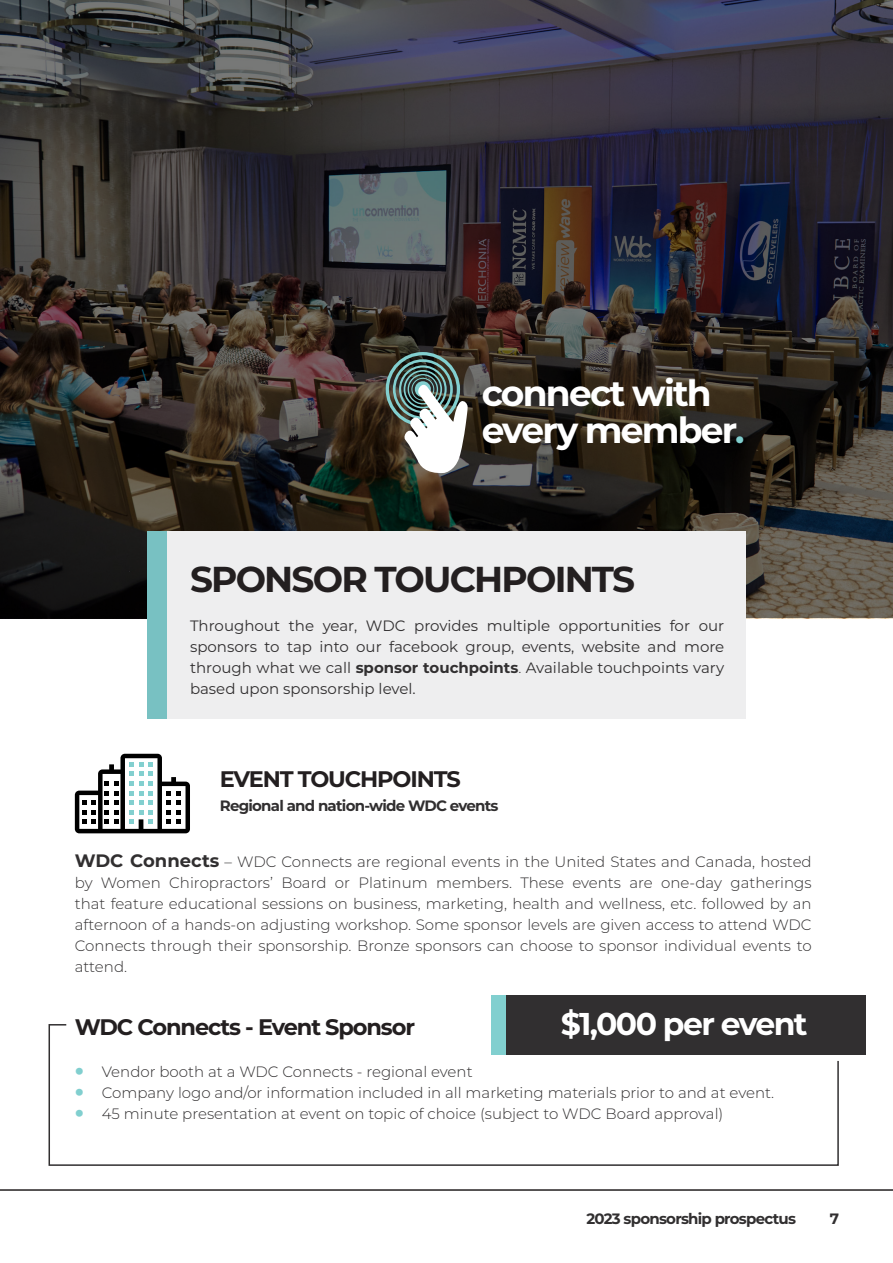
<style>
.page{position:relative;width:893px;height:1263px;background:#fff}
.page>*{position:absolute;margin:0;border:0;box-sizing:border-box;transform-origin:0 0}
.TITLE_4{font:700 36px "Montserrat";letter-spacing:-.05em;color:#fff}
.TITLE_4-2{font:700 36px "Montserrat";letter-spacing:-.05em;color:#231f20}
.TITLE_11{font:700 31.5px "Montserrat";letter-spacing:-.05em;color:#fff}
.TITLE_11-2{font:700 22.5px "Montserrat";letter-spacing:-.05em;color:#231f20}
.body_text{font:300 15px/21px "Montserrat";color:#312f30;text-align:justify}
.body_text-2{font:15px/21px "Montserrat";color:#312f30;text-align:justify}
.TITLE_3{font:700 15px "Montserrat";letter-spacing:-.05em;color:#312f30}
.s1{color:#81cfcf}
.s2{font-weight:700}
.s3{font-weight:300}
.s4{font-weight:700;font-size:18px}
.s5{font-weight:800;font-size:24px;color:#81cfcf}
</style>
<div class="page">
<img style="left:0;top:0;width:893px;height:618px">
<div style="left:147px;top:531px;width:598px;height:188px;background:#eeeeef"></div>
<svg style="left:415px;top:381px;width:16px;height:16px"></svg>
<div style="left:411px;top:378px;width:23px;height:23px;border:1px solid #82cfcf;border-radius:50%"></div>
<div style="left:408px;top:374px;width:30px;height:30px;border:1px solid #82cfcf;border-radius:50%"></div>
<div style="left:404px;top:370px;width:38px;height:38px;border:2px solid #82cfcf;border-radius:50%"></div>
<div style="left:399px;top:365px;width:48px;height:48px;border:2px solid #82cfcf;border-radius:50%"></div>
<div style="left:393px;top:359px;width:60px;height:60px;border:3px solid #82cfcf;border-radius:50%"></div>
<div style="left:386px;top:352px;width:74px;height:74px;border:3px solid #82cfcf;border-radius:50%"></div>
<svg style="left:404px;top:384px;width:64px;height:90px"></svg>
<div style="left:147px;top:531px;width:20px;height:188px;background:#78c1c2"></div>
<svg style="left:75px;top:754px;width:115px;height:79px"></svg>
<div style="left:506px;top:995px;width:360px;height:59px;background:#312f30"></div>
<div style="left:491px;top:995px;width:15px;height:59px;background:#81cfcf"></div>
<svg style="left:48px;top:1024px;width:792px;height:142px"></svg>
<hr style="left:0;top:1189px;width:893px;height:2px;background:#231f20">
<p class="TITLE_4" style="left:482px;top:367px;width:232px">connect with</p>
<p class="TITLE_4" style="left:482px;top:405px;width:264px">every member<span class="s1">.</span></p>
<p class="TITLE_4-2" style="left:190px;top:553px;width:447px">SPONSOR TOUCHPOINTS</p>
<p class="body_text-2" style="left:190px;top:614px;width:536px">Throughout the year, WDC provides multiple opportunities for our sponsors to tap into our facebook group, events, website and more through what we call <span class="s2">sponsor touchpoints</span><span class="s3">.</span> Available touchpoints vary based upon sponsorship level.</p>
<p class="TITLE_11-2" style="left:220px;top:762px;width:243px">EVENT TOUCHPOINTS</p>
<p class="TITLE_3" style="left:220px;top:795px;width:280px">Regional and nation-wide WDC events</p>
<p class="body_text" style="left:75px;top:850px;width:738px"><span class="s4">WDC Connects</span> – WDC Connects are regional events in the United States and Canada, hosted by Women Chiropractors’ Board or Platinum members. These events are one-day gatherings that feature educational sessions on business, marketing, health and wellness, etc. followed by an afternoon of a hands-on adjusting workshop. Some sponsor levels are given access to attend WDC Connects through their sponsorship. Bronze sponsors can choose to sponsor individual events to attend.</p>
<p class="TITLE_11-2" style="left:75px;top:1010px;width:342px">WDC Connects - Event Sponsor</p>
<p class="TITLE_11" style="left:561px;top:1001px;width:248px">$1,000 per event</p>
<p class="body_text" style="left:75px;top:1060px;width:399px"><span class="s5">•</span> Vendor booth at a WDC Connects - regional event</p>
<p class="body_text" style="left:75px;top:1081px;width:701px"><span class="s5">•</span> Company logo and/or information included in all marketing materials prior to and at event.</p>
<p class="body_text" style="left:75px;top:1102px;width:650px"><span class="s5">•</span> 45 minute presentation at event on topic of choice (subject to WDC Board approval)</p>
<p class="TITLE_3" style="left:586px;top:1207px;width:211px">2023 sponsorship prospectus</p>
<p class="TITLE_3" style="left:830px;top:1207px;width:11px">7</p>
</div>
